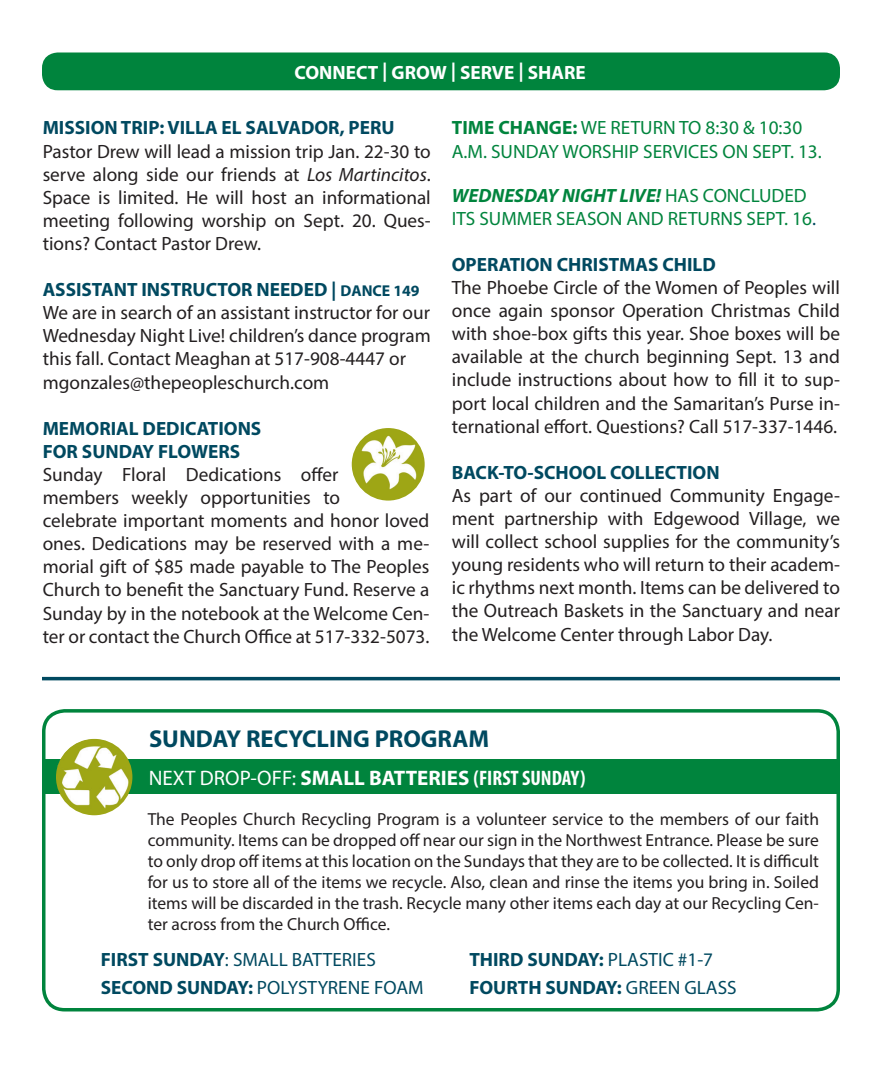
<style>
.page{position:relative;width:882px;height:1071px;background:#fff}
.page>*{position:absolute;margin:0;border:0;box-sizing:border-box;transform-origin:0 0}
.t1{font:700 24.5px "Myriad Pro";color:#004960}
.t2{font:700 21px "Myriad Pro";color:#fff}
.t3{font:19.25px/23.1px "Myriad Pro";color:#231f20;text-align:justify}
.t4{font:700 19.25px "Myriad Pro";color:#004960}
.t5{font:19.25px/23.1px "Myriad Pro";color:#00843d}
.t6{font:19.25px "Myriad Pro";color:#004960}
.t7{font:italic 700 19.25px "Myriad Pro";color:#00843d}
.t8{font:700 19.25px "Myriad Pro";color:#fff}
.t9{font:17.5px/21px "Myriad Pro";color:#231f20;text-align:justify}
.s1{font-style:italic}
.s2{font-size:15.75px}
.s3{font-weight:700}
.s4{font-weight:400;font-style:normal}
.s5{color:#004960}
.s6{font-weight:400}
.s7{font-stretch:condensed}
</style>
<div class="page">
<div style="left:42px;top:52px;width:798px;height:38px;background:#00843d;border-radius:16px"></div>
<div style="left:42px;top:709px;width:798px;height:302px;border:4px solid #00843d;border-radius:21px"></div>
<div style="left:44px;top:760px;width:796px;height:34px;background:#00843d"></div>
<img style="left:56px;top:739px;width:76px;height:76px;border-radius:38px">
<hr style="left:42px;top:677px;width:798px;height:3px;background:#004960">
<img style="left:351px;top:427px;width:75px;height:74px;border-radius:37px">
<div style="left:350px;top:426px;width:76px;height:76px;border:2px solid #fff;border-radius:50%"></div>
<p class="t8" style="left:295px;top:60px;width:293px">CONNECT | GROW | SERVE | SHARE</p>
<p class="t4" style="left:43px;top:115px;width:353px">MISSION TRIP: VILLA EL SALVADOR, PERU</p>
<p class="t3" style="left:43px;top:139px;width:390px">Pastor Drew will lead a mission trip Jan. 22-30 to serve along side our friends at <span class="s1">Los Martincitos</span>.<br>Space is limited. He will host an informational meeting following worship on Sept. 20. Ques&shy;tions? Contact Pastor Drew.</p>
<p class="t4" style="left:43px;top:277px;width:379px">ASSISTANT INSTRUCTOR NEEDED | <span class="s2">DANCE 149</span></p>
<p class="t3" style="left:43px;top:301px;width:389px">We are in search of an assistant instructor for our</p>
<p class="t3" style="left:43px;top:324px;width:390px">Wednesday Night Live! children’s dance program</p>
<p class="t3" style="left:43px;top:347px;width:365px">this fall. Contact Meaghan at 517-908-4447 or</p>
<p class="t3" style="left:43px;top:370px;width:288px">mgonzales@thepeopleschurch.com</p>
<p class="t4" style="left:43px;top:416px;width:220px">MEMORIAL DEDICATIONS</p>
<p class="t4" style="left:43px;top:439px;width:199px">FOR SUNDAY FLOWERS</p>
<p class="t3" style="left:43px;top:463px;width:388px;text-align:left">Sunday Floral Dedications offer<br>members weekly opportunities to<br>celebrate important moments and honor loved ones. Dedications may be reserved with a me&shy;morial gift of $85 made payable to The Peoples Church to benefit the Sanctuary Fund. Reserve a Sunday by in the notebook at the Welcome Cen&shy;ter or contact the Church Office at 517-332-5073.</p>
<p class="t5" style="left:452px;top:116px;width:371px"><span class="s3">TIME CHANGE:</span> WE RETURN TO 8:30 &amp; 10:30<br>A.M. SUNDAY WORSHIP SERVICES ON SEPT. 13.</p>
<p class="t7" style="left:452px;top:183px;width:356px">WEDNESDAY NIGHT LIVE! <span class="s4">HAS CONCLUDED</span></p>
<p class="t5" style="left:452px;top:206px;width:366px">ITS SUMMER SEASON AND RETURNS SEPT. 16<span class="s5">.</span></p>
<p class="t4" style="left:452px;top:252px;width:265px">OPERATION CHRISTMAS CHILD</p>
<p class="t3" style="left:452px;top:276px;width:390px">The Phoebe Circle of the Women of Peoples will once again sponsor Operation Christmas Child with shoe-box gifts this year. Shoe boxes will be available at the church beginning Sept. 13 and include instructions about how to fill it to sup&shy;port local children and the Samaritan’s Purse in&shy;ternational effort. Questions? Call 517-337-1446.</p>
<p class="t4" style="left:452px;top:460px;width:269px">BACK-TO-SCHOOL COLLECTION</p>
<p class="t3" style="left:452px;top:484px;width:390px">As part of our continued Community Engage&shy;ment partnership with Edgewood Village, we will collect school supplies for the community’s young residents who will return to their academ&shy;ic rhythms next month. Items can be delivered to the Outreach Baskets in the Sanctuary and near the Welcome Center through Labor Day.</p>
<p class="t1" style="left:149px;top:722px;width:342px">SUNDAY RECYCLING PROGRAM</p>
<p class="t2" style="left:149px;top:764px;width:439px"><span class="s6">NEXT DROP-OFF:</span> SMALL BATTERIES <span class="s7">(FIRST SUNDAY)</span></p>
<p class="t9" style="left:148px;top:808px;width:673px">The Peoples Church Recycling Program is a volunteer service to the members of our faith community. Items can be dropped off near our sign in the Northwest Entrance. Please be sure to only drop off items at this location on the Sundays that they are to be collected. It is difficult for us to store all of the items we recycle. Also, clean and rinse the items you bring in. Soiled items will be discarded in the trash. Recycle many other items each day at our Recycling Cen&shy;ter across from the Church Office.</p>
<p class="t6" style="left:101px;top:948px;width:277px"><span class="s3">FIRST SUNDAY</span>: SMALL BATTERIES</p>
<p class="t6" style="left:101px;top:976px;width:324px"><span class="s3">SECOND SUNDAY:</span> POLYSTYRENE FOAM</p>
<p class="t4" style="left:469px;top:947px;width:245px">THIRD SUNDAY: <span class="s6">PLASTIC #1-7</span></p>
<p class="t4" style="left:469px;top:975px;width:269px">FOURTH SUNDAY: <span class="s6">GREEN GLASS</span></p>
</div>
